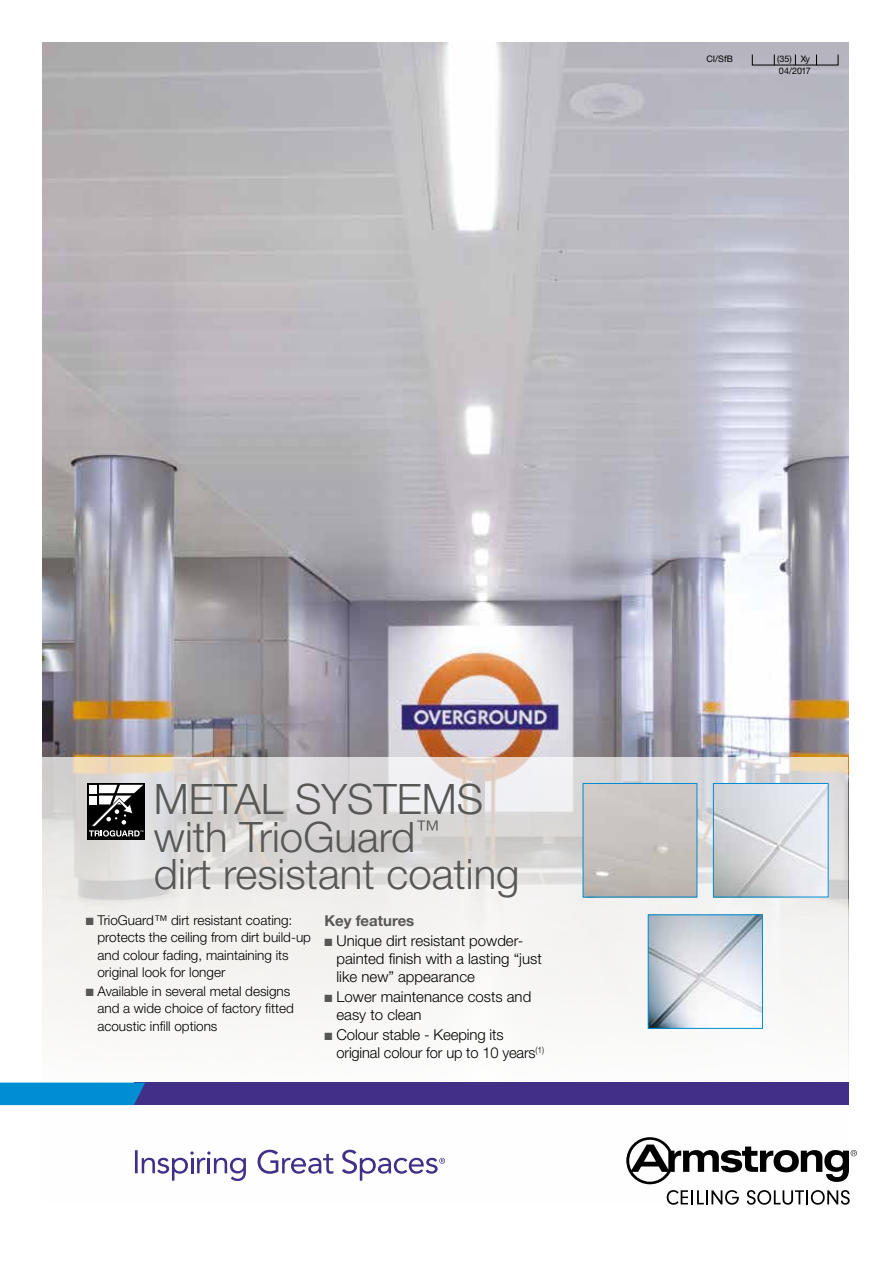
<style>
.page{position:relative;width:893px;height:1263px;background:#fff}
.page>*{position:absolute;margin:0;border:0;box-sizing:border-box;transform-origin:0 0}
.t1{font:300 42px/37.5px "Helvetica Neue";color:#575756}
.t2{font:300 15px/18px "Helvetica Neue";color:#000}
.t3{font:700 15px "Helvetica Neue CE";color:#575756}
.t4{font:300 13.5px/17.2px "Helvetica Neue";color:#000}
.t5{font:9px/12px "Helvetica Neue CE";letter-spacing:-.03em;color:#000}
.t6{font:9px "Helvetica Neue CE";color:#000}
.s1{color:#575756}
</style>
<div class="page">
<img style="left:43px;top:43px;width:805px;height:1157px">
<svg style="left:43px;top:757px;width:805px;height:325px;fill:#f4f3f1"></svg>
<svg style="left:752px;top:54px;width:86px;height:11px"></svg>
<svg style="left:626px;top:1137px;width:231px;height:47px"></svg>
<svg style="left:667px;top:1190px;width:72px;height:15px"></svg>
<svg style="left:747px;top:1190px;width:103px;height:15px"></svg>
<img style="left:650px;top:916px;width:111px;height:111px">
<div style="left:648px;top:914px;width:115px;height:115px;border:1px solid #008dd1"></div>
<img style="left:715px;top:785px;width:112px;height:110px">
<div style="left:713px;top:783px;width:116px;height:114px;border:1px solid #008dd1"></div>
<img style="left:585px;top:785px;width:110px;height:110px">
<div style="left:87px;top:783px;width:58px;height:56px;background:linear-gradient(to right,#000,#000)"></div>
<svg style="left:89px;top:785px;width:54px;height:51px"></svg>
<div style="left:134px;top:1082px;width:714px;height:23px;background:#412f88"></div>
<svg style="left:0;top:1082px;width:145px;height:23px;background:#088ccf"></svg>
<svg style="left:258px;top:1150px;width:75px;height:24px"></svg>
<svg style="left:135px;top:1150px;width:111px;height:31px"></svg>
<svg style="left:342px;top:1150px;width:103px;height:31px"></svg>
<p class="t6" style="left:706px;top:53px;width:28px">CI/SfB</p>
<p class="t5" style="left:777px;top:53px;width:35px">(35) Xy<br>04/2017</p>
<h1 class="t1" style="left:154px;top:779px;width:367px">METAL SYSTEMS with TrioGuard<sup>™<br></sup>dirt resistant coating</h1>
<p class="t4" style="left:97px;top:911px;width:215px;text-indent:-12px"><span class="s1">■</span> TrioGuard™ dirt resistant coating: protects the ceiling from dirt build-up and colour fading, maintaining its original look for longer</p>
<p class="t4" style="left:97px;top:982px;width:198px;text-indent:-12px"><span class="s1">■</span> Available in several metal designs and a wide choice of factory fitted acoustic infill options</p>
<p class="t3" style="left:324px;top:911px;width:91px">Key features</p>
<p class="t2" style="left:336px;top:931px;width:207px;text-indent:-12px"><span class="s1">■</span> Unique dirt resistant powder&shy;painted finish with a lasting “just like new” appearance</p>
<p class="t2" style="left:336px;top:987px;width:196px;text-indent:-12px"><span class="s1">■</span> Lower maintenance costs and easy to clean</p>
<p class="t2" style="left:336px;top:1026px;width:209px;text-indent:-12px"><span class="s1">■</span> Colour stable - Keeping its original colour for up to 10 years<sup>(1)</sup></p>
</div>
